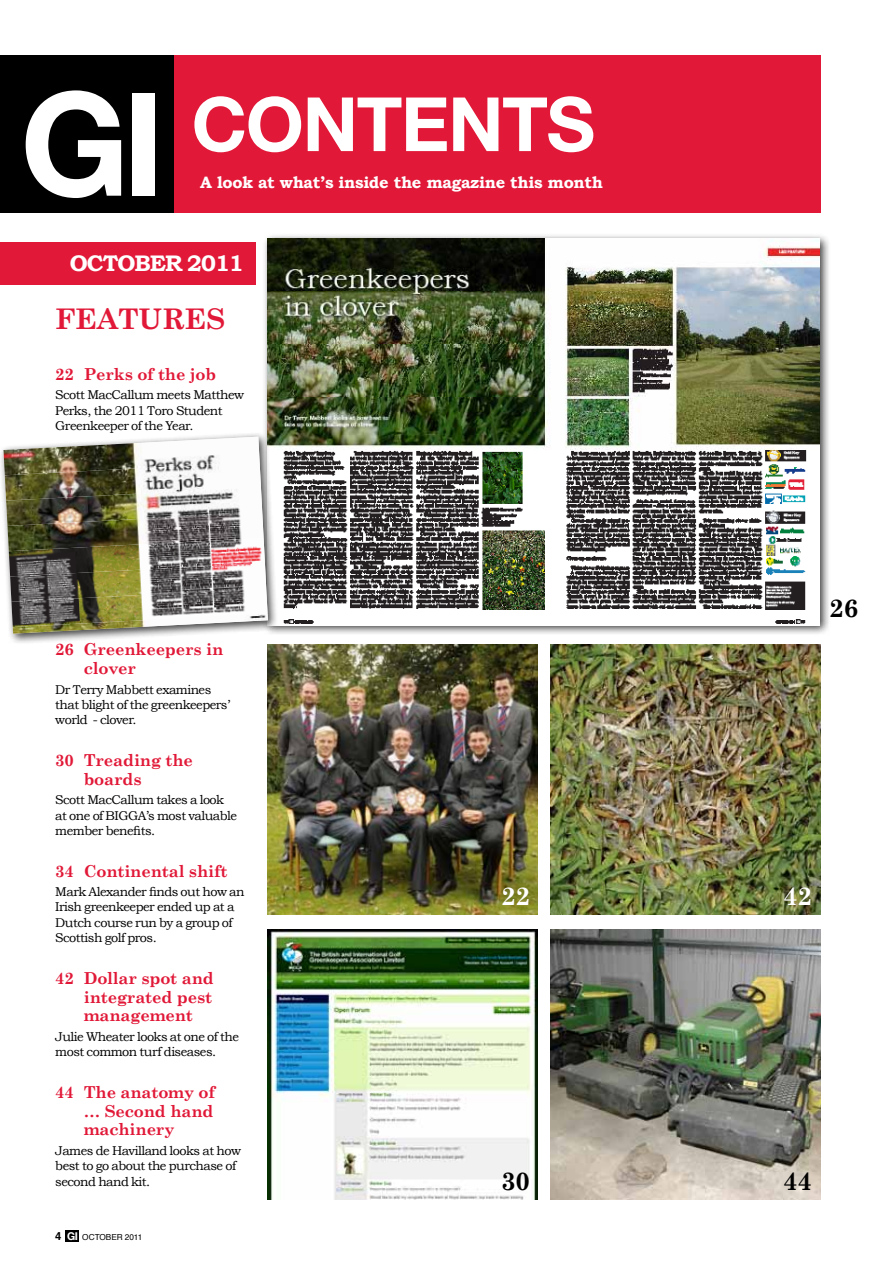
<style>
.page{position:relative;width:893px;height:1263px;background:#fff}
.page>*{position:absolute;margin:0;border:0;box-sizing:border-box;transform-origin:0 0}
.t1{font:700 75px "Helvetica Neue";color:#fff}
.t2{font:700 28.5px "Century Schoolbook";letter-spacing:-.01em;color:#e11837}
.t3{font:700 25.5px "Century Schoolbook";color:#000}
.t4{font:700 25.5px "Century Schoolbook";color:#fff}
.t5{font:700 22.5px "Bookman Old Style";letter-spacing:-.04em;color:#fff}
.t6{font:700 16.5px/18.8px "Century Schoolbook";letter-spacing:-.01em;color:#e11837}
.t7{font:700 16.5px "Bookman Old Style";letter-spacing:-.02em;color:#fff}
.t8{font:12.75px/15.3px "Bookman Old Style";letter-spacing:-.04em;color:#000}
.t9{font:8.25px "Helvetica";color:#000}
.s1{font-size:144px}
.s2{font-weight:700;font-size:11.25px}
.s3{font-family:"Helvetica Neue";font-weight:700;font-size:10.8px;color:#fff}
</style>
<div class="page">
<div style="left:263px;top:233px;width:568px;height:403px;background:#000;opacity:.75"></div>
<img style="left:268px;top:238px;width:552px;height:387px">
<img style="left:551px;top:644px;width:270px;height:270px">
<img style="left:268px;top:644px;width:270px;height:270px">
<img style="left:551px;top:929px;width:270px;height:270px">
<img style="left:268px;top:929px;width:270px;height:270px">
<div style="left:65px;top:1230px;width:14px;height:11px;background:#000"></div>
<div style="left:0;top:55px;width:821px;height:158px;background:#e11837"></div>
<div style="left:0;top:55px;width:173px;height:158px;background:#000"></div>
<div style="left:0;top:242px;width:255px;height:43px;background:#e11837"></div>
<div style="left:0;top:432px;width:279px;height:213px;background:#000;opacity:.75"></div>
<svg style="left:3px;top:437px;width:265px;height:197px"></svg>
<img style="left:3px;top:437px;width:257px;height:38px">
<img style="left:5px;top:462px;width:256px;height:39px">
<img style="left:6px;top:487px;width:256px;height:39px">
<img style="left:7px;top:512px;width:257px;height:39px">
<img style="left:9px;top:538px;width:256px;height:38px">
<img style="left:10px;top:563px;width:256px;height:39px">
<img style="left:11px;top:588px;width:257px;height:39px">
<img style="left:13px;top:614px;width:255px;height:20px">
<p class="t1" style="left:20px;top:78px;width:277px"><span class="s1">GI</span> CONTENT</p>
<p class="t1" style="left:546px;top:78px;width:50px">S</p>
<p class="t7" style="left:200px;top:173px;width:404px">A look at what’s inside the magazine this month</p>
<p class="t5" style="left:70px;top:250px;width:65px">OCTOBER</p>
<p class="t5" style="left:187px;top:250px;width:58px">2011</p>
<p class="t2" style="left:55px;top:302px;width:172px">FEATURES</p>
<p class="t6" style="left:55px;top:364px;width:162px">22 Perks of the job</p>
<p class="t8" style="left:55px;top:387px;width:190px">Scott MacCallum meets Matthew<br>Perks, the 2011 Toro Student<br>Greenkeeper of the Year.</p>
<p class="t6" style="left:84px;top:640px;width:141px;text-indent:-28px">26 Greenkeepers in clover</p>
<p class="t8" style="left:55px;top:681px;width:176px">Dr Terry Mabbett examines that blight of the greenkeepers’ world - clover.</p>
<p class="t6" style="left:84px;top:750px;width:111px;text-indent:-28px">30 Treading the boards</p>
<p class="t8" style="left:55px;top:792px;width:183px">Scott MacCallum takes a look at one of BIGGA’s most valuable member benefits.</p>
<p class="t6" style="left:55px;top:861px;width:174px">34 Continental shift</p>
<p class="t8" style="left:55px;top:884px;width:191px">Mark Alexander finds out how an<br>Irish greenkeeper ended up at a<br>Dutch course run by a group of<br>Scottish golf pros.</p>
<p class="t6" style="left:84px;top:968px;width:132px;text-align:justify;text-indent:-28px">42 Dollar spot and integrated pest management</p>
<p class="t8" style="left:55px;top:1029px;width:185px">Julie Wheater looks at one of the most common turf diseases.</p>
<p class="t6" style="left:84px;top:1082px;width:133px;text-align:justify;text-indent:-28px">44 The anatomy of … Second hand machinery</p>
<p class="t8" style="left:55px;top:1143px;width:187px">James de Havilland looks at how best to go about the purchase of second hand kit.</p>
<p class="t9" style="left:55px;top:1231px;width:89px"><span class="s2">4</span> <span class="s3">GI</span> OCTOBER 2011</p>
<p class="t3" style="left:829px;top:593px;width:31px">26</p>
<p class="t4" style="left:501px;top:880px;width:31px">22</p>
<p class="t4" style="left:783px;top:880px;width:31px">42</p>
<p class="t3" style="left:501px;top:1165px;width:31px">30</p>
<p class="t3" style="left:783px;top:1165px;width:31px">44</p>
</div>
